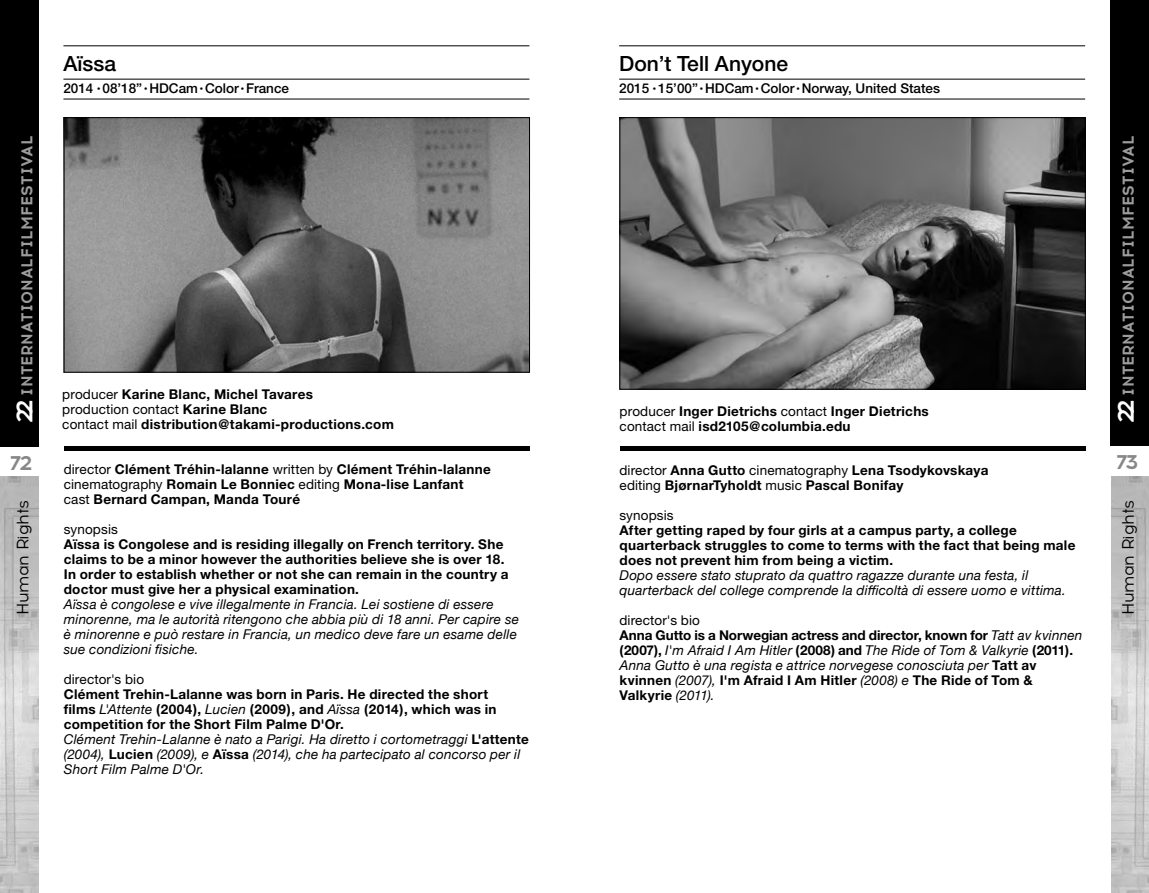
<style>
.page{position:relative;width:1149px;height:893px;background:#fff}
.page>*{position:absolute;margin:0;border:0;box-sizing:border-box;transform-origin:0 0}
.t1{font:500 21px "Helvetica Neue";color:#000}
.t2{font:700 20.25px "Acrom";color:#878786}
.t3{font:16.5px "Acrom";letter-spacing:-.025em;color:#000}
.t4{font:700 15.75px "Acrom";letter-spacing:.01em;color:#9c9c9c}
.t5{font:700 13.5px/15px "Helvetica Neue";letter-spacing:.02em;color:#000}
.t6{font:italic 13.5px/15px "Helvetica Neue";letter-spacing:.015em;color:#000}
.t7{font:700 13.5px/15px "Helvetica Neue";color:#000}
.t8{font:500 13.5px "Helvetica Neue";color:#000}
.t9{font:13.5px "Helvetica Neue";letter-spacing:.01em;color:#000}
.s1{font-size:22.5px;color:#fff}
.s2{font-weight:400}
.s3{font-weight:400;font-style:italic}
</style>
<div class="page">
<div style="left:0;top:0;width:38px;height:446px;background:#000"></div>
<div style="left:1110px;top:0;width:38px;height:446px;background:#000"></div>
<img style="left:0;top:476px;width:38px;height:417px">
<img style="left:1111px;top:477px;width:37px;height:416px">
<div style="left:64px;top:446px;width:466px;height:5px;background:#000"></div>
<div style="left:619px;top:446px;width:466px;height:5px;background:#000"></div>
<hr style="left:619px;top:46px;width:465px;height:1px;background:#000">
<hr style="left:619px;top:79px;width:465px;height:1px;background:#000">
<hr style="left:619px;top:99px;width:465px;height:1px;background:#000">
<img style="left:621px;top:119px;width:462px;height:268px">
<div style="left:619px;top:117px;width:466px;height:272px;border:1px solid #000"></div>
<hr style="left:63px;top:46px;width:466px;height:1px;background:#000">
<hr style="left:63px;top:79px;width:466px;height:1px;background:#000">
<hr style="left:63px;top:99px;width:466px;height:1px;background:#000">
<img style="left:66px;top:119px;width:461px;height:251px">
<div style="left:64px;top:117px;width:465px;height:255px;border:1px solid #000"></div>
<p class="t4" style="left:16px;top:423px;width:288px;rotate:-90deg"><span class="s1">22</span> INTERNATIONALFILMFESTIVAL</p>
<h1 class="t1" style="left:63px;top:51px;width:54px">Aïssa</h1>
<p class="t8" style="left:63px;top:80px;width:227px">2014 <sup>•</sup> 08’18” <sup>•</sup> HDCam <sup>•</sup> Color <sup>•</sup> France</p>
<p class="t5" style="left:62px;top:387px;width:333px"><span class="s2">producer</span> Karine Blanc, Michel Tavares<br><span class="s2">production contact</span> Karine Blanc<br><span class="s2">contact mail</span> distribution@takami-productions.com</p>
<h1 class="t1" style="left:619px;top:51px;width:170px">Don’t Tell Anyone</h1>
<p class="t8" style="left:619px;top:80px;width:322px">2015 <sup>•</sup> 15’00” <sup>•</sup> HDCam <sup>•</sup> Color <sup>•</sup> Norway, United States</p>
<p class="t5" style="left:619px;top:403px;width:311px"><span class="s2">producer</span> Inger Dietrichs <span class="s2">contact</span> Inger Dietrichs <span class="s2">contact mail</span> isd2105@columbia.edu</p>
<p class="t4" style="left:1116px;top:423px;width:288px;rotate:-90deg"><span class="s1">22</span> INTERNATIONALFILMFESTIVAL</p>
<h2 class="t2" style="left:10px;top:449px;width:23px">72</h2>
<h2 class="t2" style="left:1116px;top:448px;width:23px">73</h2>
<p class="t5" style="left:64px;top:461px;width:428px"><span class="s2">director</span> Clément Tréhin-lalanne <span class="s2">written by</span> Clément Tréhin-lalanne <span class="s2">cinematography</span> Romain Le Bonniec <span class="s2">editing</span> Mona-lise Lanfant <span class="s2">cast</span> Bernard Campan, Manda Touré</p>
<p class="t9" style="left:64px;top:521px;width:55px">synopsis</p>
<p class="t5" style="left:64px;top:536px;width:446px">Aïssa is Congolese and is residing illegally on French territory. She claims to be a minor however the authorities believe she is over 18.<br>In order to establish whether or not she can remain in the country a doctor must give her a physical examination.</p>
<p class="t6" style="left:64px;top:597px;width:456px">Aïssa è congolese e vive illegalmente in Francia. Lei sostiene di essere minorenne, ma le autorità ritengono che abbia più di 18 anni. Per capire se è minorenne e può restare in Francia, un medico deve fare un esame delle sue condizioni fisiche.</p>
<p class="t9" style="left:64px;top:671px;width:82px">director's bio</p>
<p class="t5" style="left:64px;top:686px;width:466px">Clément Trehin-Lalanne was born in Paris. He directed the short<br>films <span class="s3">L'Attente</span> (2004), <span class="s3">Lucien</span> (2009), and <span class="s3">Aïssa</span> (2014), which was in competition for the Short Film Palme D'Or.<br><span class="s3">Clément Trehin-Lalanne è nato a Parigi. Ha diretto i cortometraggi</span> L'attente <span class="s3">(2004),</span> Lucien <span class="s3">(2009), e</span> Aïssa <span class="s3">(2014), che ha partecipato al concorso per il Short Film Palme D'Or.</span></p>
<p class="t5" style="left:619px;top:463px;width:370px"><span class="s2">director</span> Anna Gutto <span class="s2">cinematography</span> Lena Tsodykovskaya <span class="s2">editing</span> BjørnarTyholdt <span class="s2">music</span> Pascal Bonifay</p>
<p class="t9" style="left:619px;top:508px;width:55px">synopsis</p>
<p class="t5" style="left:619px;top:523px;width:457px">After getting raped by four girls at a campus party, a college quarterback struggles to come to terms with the fact that being male does not prevent him from being a victim.</p>
<p class="t6" style="left:619px;top:569px;width:447px">Dopo essere stato stuprato da quattro ragazze durante una festa, il quarterback del college comprende la difficoltà di essere uomo e vittima.</p>
<p class="t7" style="left:619px;top:613px;width:464px"><span class="s2">director's bio<br></span>Anna Gutto is a Norwegian actress and director, known for <span class="s3">Tatt av kvinnen </span>(2007), <span class="s3">I'm Afraid I Am Hitler</span> (2008) and <span class="s3">The Ride of Tom &amp; Valkyrie</span> (2011).<br><span class="s3">Anna Gutto è una regista e attrice norvegese conosciuta per</span> Tatt av kvinnen <span class="s3">(2007),</span> I'm Afraid I Am Hitler <span class="s3">(2008) e</span> The Ride of Tom &amp; Valkyrie <span class="s3">(2011).</span></p>
<p class="t3" style="left:12px;top:615px;width:117px;rotate:-90deg">Human Rights</p>
<p class="t3" style="left:1116px;top:615px;width:117px;rotate:-90deg">Human Rights</p>
</div>
